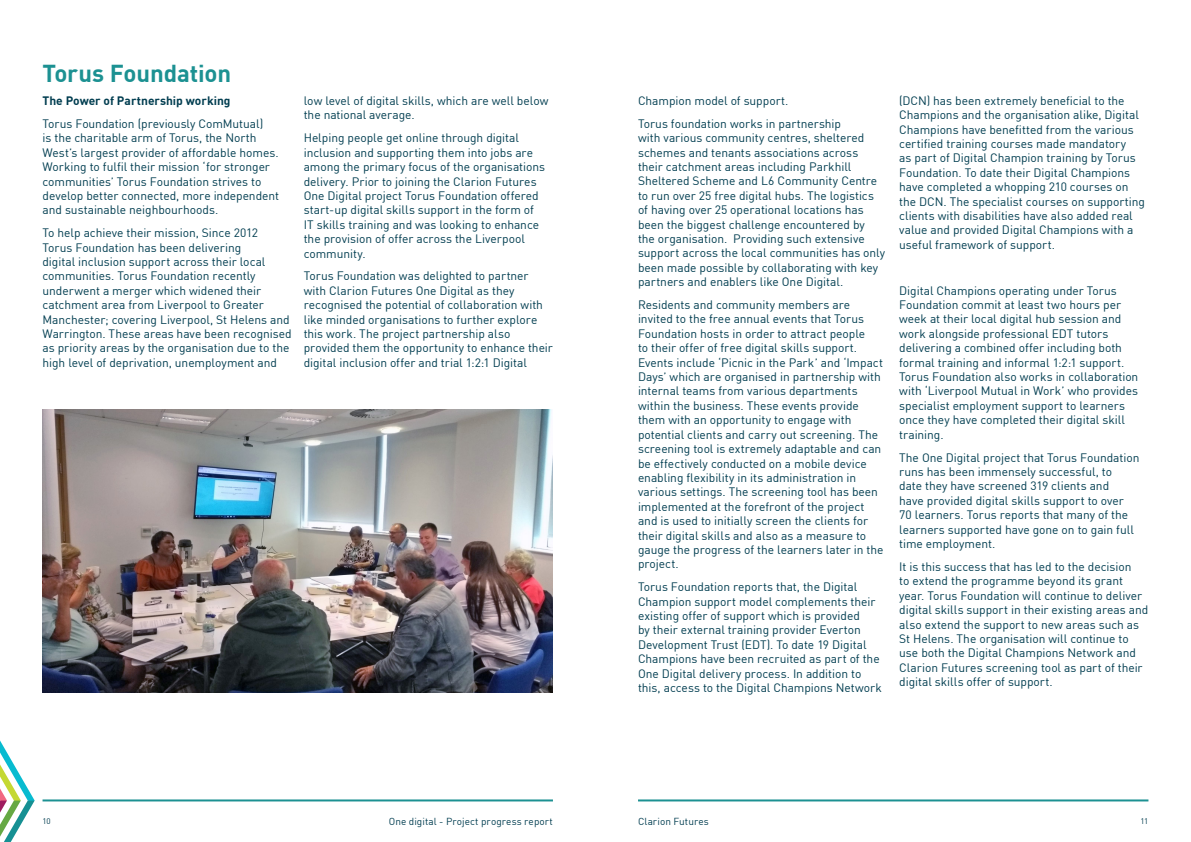
<style>
.page{position:relative;width:1191px;height:842px;background:#fff}
.page>*{position:absolute;margin:0;border:0;box-sizing:border-box;transform-origin:0 0}
.t1{font:700 24px "DINOT";letter-spacing:-.005em;color:#1c9192}
.t2{font:12px/14.4px "DINOT";letter-spacing:-.005em;color:#013d50}
.t3{font:700 12px "DINOT";color:#013d50}
.t4{font:10px "DINOT";letter-spacing:.01em;color:#013d50}
.t5{font:8px "DINOT";color:#013d50}
</style>
<div class="page">
<hr style="left:43px;top:799px;width:510px;height:2px;background:#1c9192">
<hr style="left:638px;top:799px;width:510px;height:2px;background:#1c9192">
<svg style="left:0;top:740px;width:35px;height:102px"></svg>
<img style="left:43px;top:410px;width:510px;height:282px">
<p class="t1" style="left:43px;top:55px;width:190px">Torus Foundation</p>
<p class="t3" style="left:43px;top:91px;width:190px">The Power of Partnership working</p>
<p class="t2" style="left:43px;top:115px;width:238px">Torus Foundation (previously ComMutual)<br>is the charitable arm of Torus, the North West’s largest provider of affordable homes.<br>Working to fulfil their mission ‘for stronger communities’ Torus Foundation strives to develop better connected, more independent and sustainable neighbourhoods.</p>
<p class="t2" style="left:43px;top:225px;width:251px">To help achieve their mission, Since 2012<br>Torus Foundation has been delivering<br>digital inclusion support across their local communities. Torus Foundation recently underwent a merger which widened their catchment area from Liverpool to Greater Manchester; covering Liverpool, St Helens and Warrington. These areas have been recognised as priority areas by the organisation due to the high level of deprivation, unemployment and</p>
<p class="t2" style="left:304px;top:92px;width:246px">low level of digital skills, which are well below the national average.</p>
<p class="t2" style="left:304px;top:130px;width:243px">Helping people get online through digital inclusion and supporting them into jobs are among the primary focus of the organisations delivery. Prior to joining the Clarion Futures One Digital project Torus Foundation offered start-up digital skills support in the form of IT skills training and was looking to enhance the provision of offer across the Liverpool community.</p>
<p class="t2" style="left:304px;top:268px;width:251px">Torus Foundation was delighted to partner with Clarion Futures One Digital as they recognised the potential of collaboration with like minded organisations to further explore this work. The project partnership also provided them the opportunity to enhance their digital inclusion offer and trial 1:2:1 Digital</p>
<p class="t2" style="left:638px;top:92px;width:152px">Champion model of support.</p>
<p class="t2" style="left:638px;top:115px;width:248px">Torus foundation works in partnership<br>with various community centres, sheltered schemes and tenants associations across their catchment areas including Parkhill Sheltered Scheme and L6 Community Centre to run over 25 free digital hubs. The logistics of having over 25 operational locations has been the biggest challenge encountered by<br>the organisation. Providing such extensive support across the local communities has only been made possible by collaborating with key partners and enablers like One Digital.</p>
<p class="t2" style="left:638px;top:296px;width:247px">Residents and community members are invited to the free annual events that Torus Foundation hosts in order to attract people<br>to their offer of free digital skills support.<br>Events include ‘Picnic in the Park’ and ‘Impact Days’ which are organised in partnership with internal teams from various departments within the business. These events provide them with an opportunity to engage with potential clients and carry out screening. The screening tool is extremely adaptable and can be effectively conducted on a mobile device enabling flexibility in its administration in various settings. The screening tool has been implemented at the forefront of the project and is used to initially screen the clients for their digital skills and also as a measure to gauge the progress of the learners later in the project.</p>
<p class="t2" style="left:638px;top:579px;width:245px">Torus Foundation reports that, the Digital Champion support model complements their existing offer of support which is provided<br>by their external training provider Everton Development Trust (EDT). To date 19 Digital Champions have been recruited as part of the One Digital delivery process. In addition to this, access to the Digital Champions Network</p>
<p class="t2" style="left:899px;top:92px;width:247px">(DCN) has been extremely beneficial to the Champions and the organisation alike, Digital Champions have benefitted from the various certified training courses made mandatory<br>as part of Digital Champion training by Torus Foundation. To date their Digital Champions have completed a whopping 210 courses on the DCN. The specialist courses on supporting clients with disabilities have also added real value and provided Digital Champions with a useful framework of support.</p>
<p class="t2" style="left:899px;top:282px;width:241px">Digital Champions operating under Torus Foundation commit at least two hours per week at their local digital hub session and work alongside professional EDT tutors delivering a combined offer including both formal training and informal 1:2:1 support.<br>Torus Foundation also works in collaboration with ‘Liverpool Mutual in Work’ who provides specialist employment support to learners once they have completed their digital skill training.</p>
<p class="t2" style="left:899px;top:449px;width:242px">The One Digital project that Torus Foundation runs has been immensely successful, to<br>date they have screened 319 clients and<br>have provided digital skills support to over 70 learners. Torus reports that many of the learners supported have gone on to gain full time employment.</p>
<p class="t2" style="left:899px;top:558px;width:250px">It is this success that has led to the decision<br>to extend the programme beyond its grant year. Torus Foundation will continue to deliver digital skills support in their existing areas and also extend the support to new areas such as St Helens. The organisation will continue to use both the Digital Champions Network and Clarion Futures screening tool as part of their digital skills offer of support.</p>
<p class="t5" style="left:43px;top:815px;width:10px">10</p>
<p class="t4" style="left:389px;top:813px;width:166px">One digital - Project progress report</p>
<p class="t4" style="left:638px;top:813px;width:72px">Clarion Futures</p>
<p class="t5" style="left:1140px;top:815px;width:9px">11</p>
</div>
